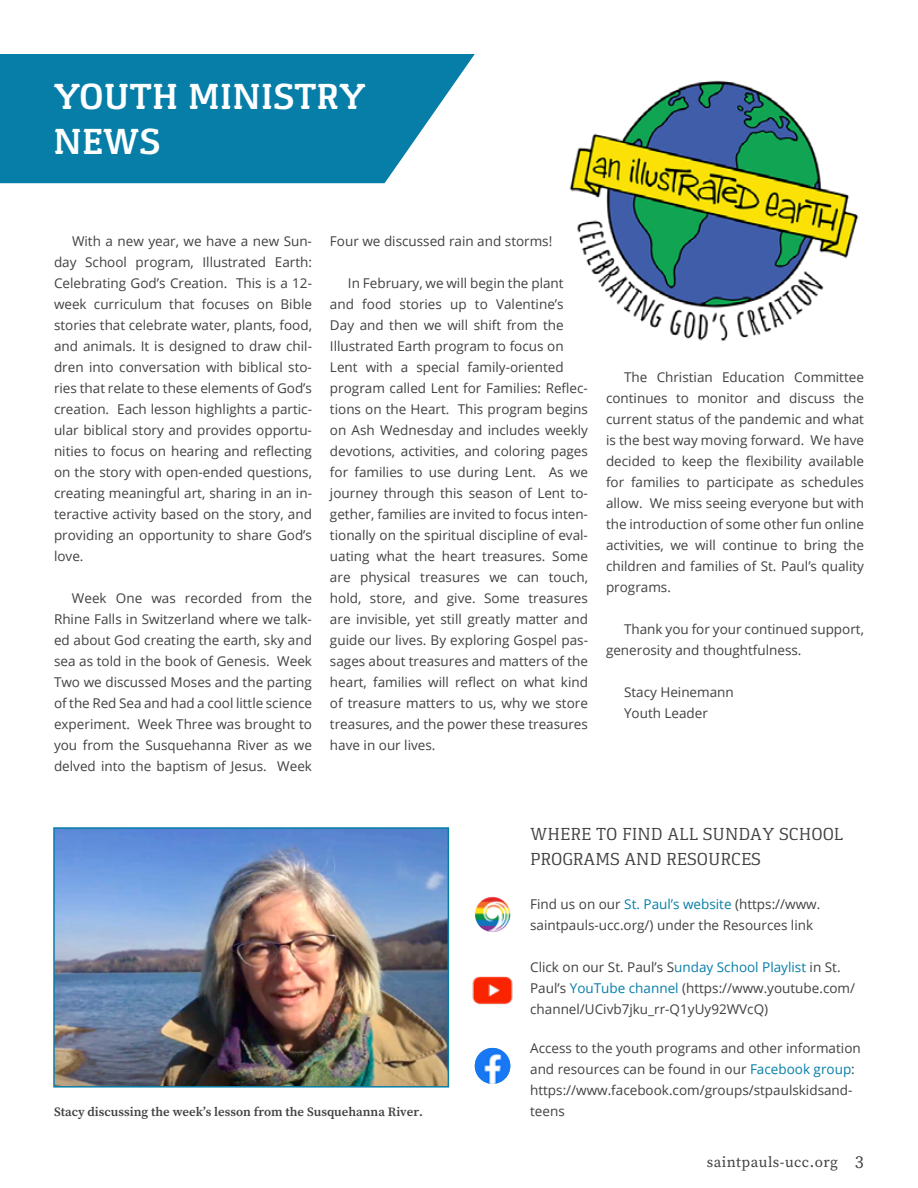
<style>
.page{position:relative;width:918px;height:1188px;background:#fff}
.page>*{position:absolute;margin:0;border:0;box-sizing:border-box;transform-origin:0 0}
.t1{font:700 37.5px/45px "Gaspar";color:#fff}
.t2{font:18px/25.5px "Gaspar";color:#414042}
.t3{font:15px "Source Serif Pro";letter-spacing:.03em;color:#414042}
.t4{font:13.5px/21px "Open Sans";color:#414042}
.t5{font:600 12.75px "Source Serif Pro";color:#414042}
.s1{color:#077ea8}
.s2{font-size:18px}
</style>
<div class="page">
<img style="left:569px;top:80px;width:290px;height:261px">
<img style="left:56px;top:830px;width:390px;height:255px">
<div style="left:53px;top:827px;width:396px;height:261px;border:2px solid #077ea8"></div>
<svg style="left:0;top:54px;width:475px;height:129px;background:#1d89af"></svg>
<img style="left:475px;top:897px;width:35px;height:35px;border-radius:18px">
<img style="left:472px;top:976px;width:41px;height:29px">
<img style="left:475px;top:1048px;width:35px;height:36px;border-radius:18px">
<h1 class="t1" style="left:53px;top:74px;width:314px">YOUTH MINISTRY<br>NEWS</h1>
<p class="t4" style="left:54px;top:230px;width:260px;text-align:justify;text-indent:18px">With a new year, we have a new Sun&shy;day School program, Illustrated Earth:<br>Celebrating God’s Creation. This is a 12- week curriculum that focuses on Bible stories that celebrate water, plants, food, and animals. It is designed to draw chil&shy;dren into conversation with biblical sto&shy;ries that relate to these elements of God’s creation. Each lesson highlights a partic&shy;ular biblical story and provides opportu&shy;nities to focus on hearing and reflecting on the story with open-ended questions, creating meaningful art, sharing in an in&shy;teractive activity based on the story, and providing an opportunity to share God’s love.</p>
<p class="t4" style="left:54px;top:587px;width:260px;text-align:justify;text-indent:18px">Week One was recorded from the Rhine Falls in Switzerland where we talk&shy;ed about God creating the earth, sky and sea as told in the book of Genesis. Week Two we discussed Moses and the parting of the Red Sea and had a cool little science experiment. Week Three was brought to you from the Susquehanna River as we delved into the baptism of Jesus. Week</p>
<p class="t4" style="left:330px;top:230px;width:224px">Four we discussed rain and storms!</p>
<p class="t4" style="left:330px;top:272px;width:260px;text-indent:18px">In February, we will begin the plant and food stories up to Valentine’s Day and then we will shift from the Illustrated Earth program to focus on Lent with a special family-oriented program called Lent for Families: Reflec&shy;tions on the Heart. This program begins on Ash Wednesday and includes weekly devotions, activities, and coloring pages for families to use during Lent. As we journey through this season of Lent to&shy;gether, families are invited to focus inten&shy;tionally on the spiritual discipline of eval&shy;uating what the heart treasures. Some are physical treasures we can touch, hold, store, and give. Some treasures are invisible, yet still greatly matter and guide our lives. By exploring Gospel pas&shy;sages about treasures and matters of the heart, families will reflect on what kind of treasure matters to us, why we store treasures, and the power these treasures have in our lives.</p>
<p class="t4" style="left:606px;top:366px;width:260px;text-align:justify;text-indent:18px">The Christian Education Committee continues to monitor and discuss the current status of the pandemic and what is the best way moving forward. We have decided to keep the flexibility available for families to participate as schedules allow. We miss seeing everyone but with the introduction of some other fun online activities, we will continue to bring the children and families of St. Paul’s quality programs.</p>
<p class="t4" style="left:606px;top:618px;width:260px;text-indent:18px">Thank you for your continued support, generosity and thoughtfulness.</p>
<p class="t4" style="left:624px;top:681px;width:111px">Stacy Heinemann<br>Youth Leader</p>
<p class="t5" style="left:54px;top:1103px;width:370px">Stacy discussing the week’s lesson from the Susquehanna River.</p>
<h2 class="t2" style="left:530px;top:821px;width:315px">WHERE TO FIND ALL SUNDAY SCHOOL<br>PROGRAMS AND RESOURCES</h2>
<p class="t4" style="left:530px;top:893px;width:292px">Find us on our <span class="s1">St. Paul’s website</span> (https://www. saintpauls-ucc.org/) under the Resources link</p>
<p class="t4" style="left:530px;top:957px;width:326px">Click on our St. Paul’s S<span class="s1">unday School Playlist</span> in St.<br>Paul’s <span class="s1">YouTube channel</span> (https://www.youtube.com/ channel/UCivb7jku_rr-Q1yUy92WVcQ)</p>
<p class="t4" style="left:530px;top:1037px;width:332px">Access to the youth programs and other information and resources can be found in our <span class="s1">Facebook group</span>: https://www.facebook.com/groups/stpaulskidsand&shy;teens</p>
<p class="t3" style="left:707px;top:1152px;width:159px">saintpauls-ucc.org <span class="s2">3</span></p>
</div>
